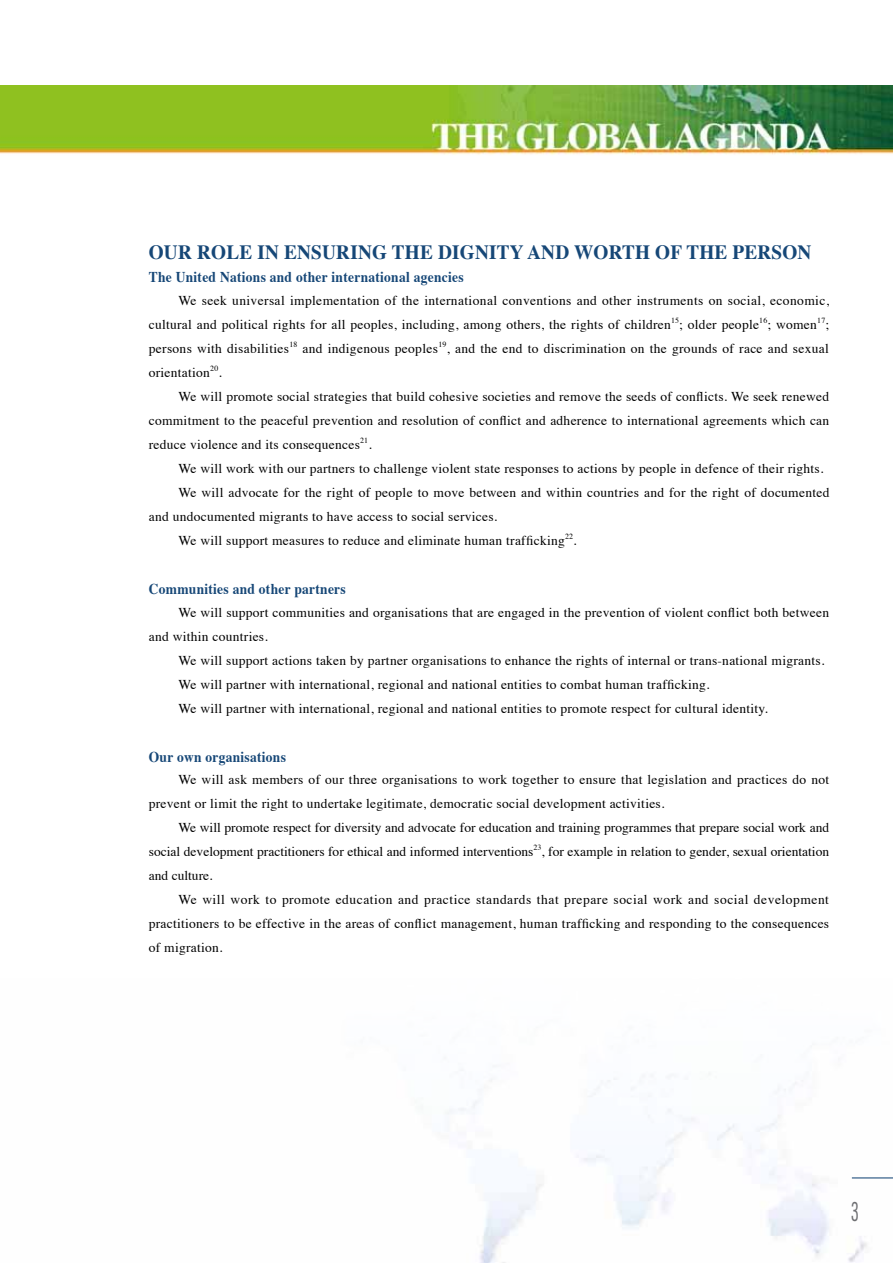
<style>
.page{position:relative;width:893px;height:1263px;background:#fff}
.page>*{position:absolute;margin:0;border:0;box-sizing:border-box;transform-origin:0 0}
.t1{font:300 condensed 25.2px "Futura";color:#6d6e71;scale:.79 1}
.t2{font:700 20.25px "Times";letter-spacing:.01em;color:#164777;scale:.95 1}
.t3{font:700 15px "Times";letter-spacing:.02em;color:#164777;scale:.9 1}
.t4{font:13.5px/24px "Times";letter-spacing:.02em;color:#000}
.t5{font:13.5px/24px "Times";color:#000}
.t6{font:13.5px "Times";letter-spacing:.04em;color:#000}
.t7{font:7.8px "Times";letter-spacing:.02em;color:#000}
</style>
<div class="page">
<img style="left:0;top:85px;width:893px;height:70px">
<img style="left:447px;top:1070px;width:446px;height:193px">
<hr style="left:852px;top:1177px;width:41px;height:1px;background:#164777">
<h2 class="t2" style="left:149px;top:233px;width:699px">OUR ROLE IN ENSURING THE DIGNITY AND WORTH OF THE PERSON</h2>
<p class="t3" style="left:149px;top:263px;width:351px">The United Nations and other international agencies</p>
<p class="t4" style="left:149px;top:288px;width:682px;text-indent:30px">We seek universal implementation of the international conventions and other instruments on social, economic, cultural and political rights for all peoples, including, among others, the rights of children</p>
<p class="t7" style="left:671px;top:313px;width:10px">15</p>
<p class="t4" style="left:679px;top:312px;width:81px">; older people</p>
<p class="t7" style="left:759px;top:313px;width:10px">16</p>
<p class="t7" style="left:817px;top:313px;width:10px">17</p>
<p class="t4" style="left:767px;top:312px;width:51px">; women</p>
<p class="t4" style="left:825px;top:312px;width:5px">;</p>
<p class="t4" style="left:149px;top:336px;width:142px">persons with disabilities</p>
<p class="t7" style="left:289px;top:337px;width:10px">18</p>
<p class="t4" style="left:302px;top:336px;width:137px">and indigenous peoples</p>
<p class="t7" style="left:438px;top:337px;width:10px">19</p>
<p class="t4" style="left:447px;top:336px;width:384px">, and the end to discrimination on the grounds of race and sexual</p>
<p class="t4" style="left:149px;top:360px;width:63px">orientation</p>
<p class="t7" style="left:210px;top:361px;width:10px">20</p>
<p class="t4" style="left:218px;top:360px;width:5px">.</p>
<p class="t4" style="left:179px;top:384px;width:652px">We will promote social strategies that build cohesive societies and remove the seeds of conflicts. We seek renewed</p>
<p class="t4" style="left:149px;top:408px;width:682px">commitment to the peaceful prevention and resolution of conflict and adherence to international agreements which can</p>
<p class="t4" style="left:149px;top:432px;width:213px">reduce violence and its consequences</p>
<p class="t7" style="left:360px;top:433px;width:10px">21</p>
<p class="t4" style="left:368px;top:432px;width:5px">.</p>
<p class="t4" style="left:179px;top:456px;width:646px">We will work with our partners to challenge violent state responses to actions by people in defence of their rights.</p>
<p class="t4" style="left:179px;top:480px;width:652px">We will advocate for the right of people to move between and within countries and for the right of documented</p>
<p class="t4" style="left:149px;top:504px;width:350px">and undocumented migrants to have access to social services.</p>
<p class="t4" style="left:179px;top:528px;width:388px">We will support measures to reduce and eliminate human trafficking</p>
<p class="t7" style="left:565px;top:529px;width:10px">22</p>
<p class="t4" style="left:573px;top:528px;width:5px">.</p>
<p class="t3" style="left:149px;top:574px;width:220px">Communities and other partners</p>
<p class="t4" style="left:149px;top:599px;width:682px;text-indent:30px">We will support communities and organisations that are engaged in the prevention of violent conflict both between and within countries.</p>
<p class="t4" style="left:179px;top:647px;width:647px">We will support actions taken by partner organisations to enhance the rights of internal or trans-national migrants.<br>We will partner with international, regional and national entities to combat human trafficking.<br>We will partner with international, regional and national entities to promote respect for cultural identity.</p>
<p class="t3" style="left:149px;top:742px;width:154px">Our own organisations</p>
<p class="t4" style="left:149px;top:767px;width:682px;text-indent:30px">We will ask members of our three organisations to work together to ensure that legislation and practices do not prevent or limit the right to undertake legitimate, democratic social development activities.</p>
<p class="t5" style="left:149px;top:815px;width:682px;text-indent:30px">We will promote respect for diversity and advocate for education and training programmes that prepare social work and social development practitioners for ethical and informed interventions</p>
<p class="t7" style="left:533px;top:840px;width:9px">23</p>
<p class="t5" style="left:541px;top:839px;width:289px">, for example in relation to gender, sexual orientation</p>
<p class="t5" style="left:149px;top:863px;width:65px">and culture.</p>
<p class="t6" style="left:179px;top:887px;width:652px">We will work to promote education and practice standards that prepare social work and social development</p>
<p class="t4" style="left:149px;top:911px;width:682px">practitioners to be effective in the areas of conflict management, human trafficking and responding to the consequences</p>
<p class="t4" style="left:149px;top:935px;width:75px">of migration.</p>
<h1 class="t1" style="left:851px;top:1196px;width:12px">3</h1>
</div>
